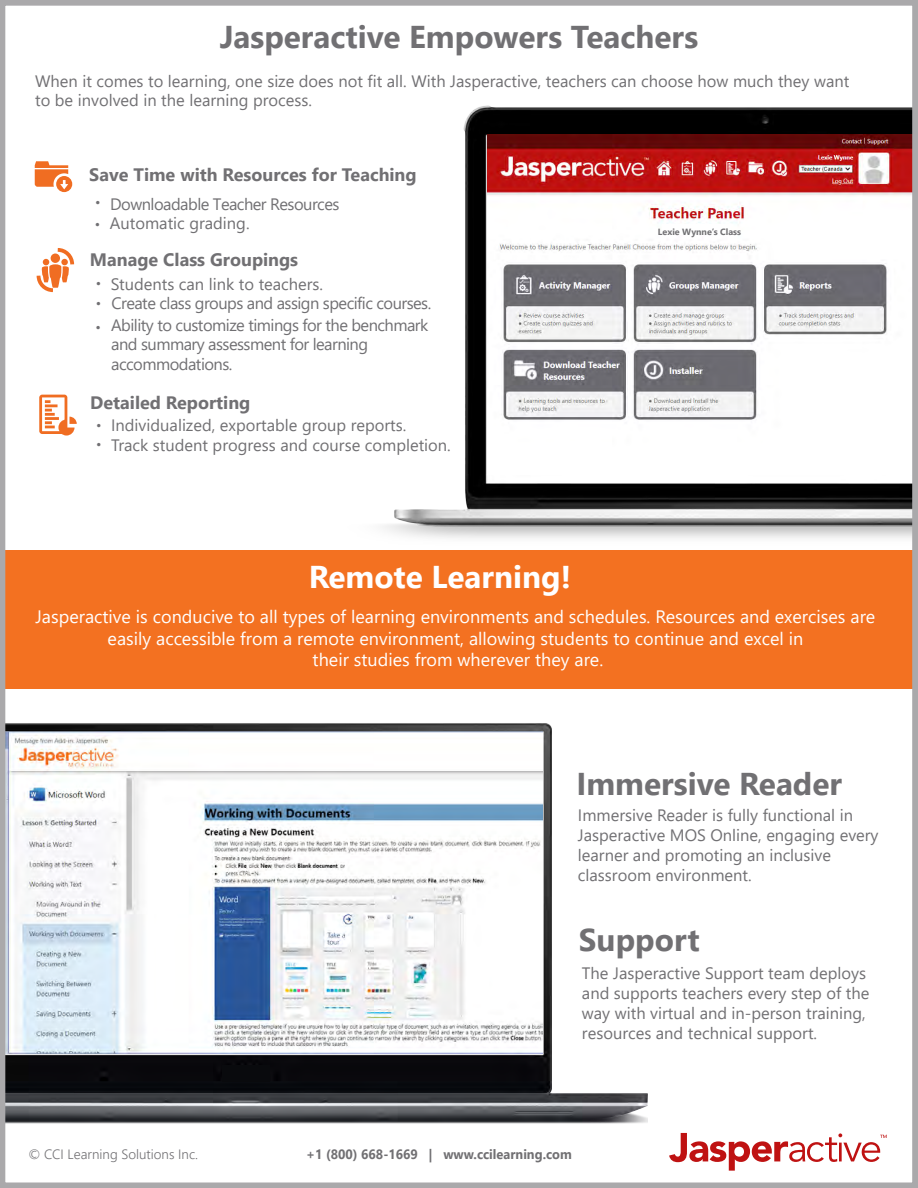
<style>
.page{position:relative;width:918px;height:1188px;background:#fff}
.page>*{position:absolute;margin:0;border:0;box-sizing:border-box;transform-origin:0 0}
.t1{font:700 31.5px "Segoe UI";color:#717073}
.t2{font:700 31.5px "Segoe UI";color:#fff}
.t3{font:18px/21.6px "Segoe UI";color:#fff;text-align:center}
.t4{font:700 18px "Segoe UI";color:#717073}
.t5{font:16.5px/19.8px "Segoe UI";color:#717073}
.t6{font:16.5px/19.8px "Segoe UI";letter-spacing:-.03em;color:#717073}
.t7{font:700 13.5px "Segoe UI";color:#717073;scale:.95 1}
.t8{font:300 13.5px "Segoe UI";color:#717073}
.t9{font:700 9px "Segoe UI";color:#717073}
.s1{font-size:13.5px}
</style>
<div class="page">
<div style="left:0;top:550px;width:916px;height:139px;background:#f37121"></div>
<svg style="left:37px;top:248px;width:37px;height:44px"></svg>
<svg style="left:39px;top:395px;width:38px;height:41px"></svg>
<svg style="left:35px;top:161px;width:37px;height:31px"></svg>
<svg style="left:669px;top:1133px;width:218px;height:38px"></svg>
<img style="left:383px;top:106px;width:528px;height:432px">
<svg style="left:486px;top:145px;width:425px;height:348px"></svg>
<img style="left:487px;top:135px;width:424px;height:340px">
<div style="left:662px;top:224px;width:68px;height:11px;background:#fff"></div>
<img style="left:7px;top:723px;width:640px;height:401px">
<div style="left:0;top:0;width:918px;height:1188px;border:6px solid #aaa9ab"></div>
<div style="left:222px;top:1065px;width:48px;height:16px;background:#090a0d"></div>
<h1 class="t1" style="left:220px;top:7px;width:480px">Jasperactive Empowers Teachers</h1>
<p class="t5" style="left:35px;top:69px;width:816px">When it comes to learning, one size does not fit all. With Jasperactive, teachers can choose how much they want to be involved in the learning process.</p>
<p class="t4" style="left:89px;top:158px;width:329px">Save Time with Resources for Teaching</p>
<p class="t6" style="left:95px;top:192px;width:246px"><sup>•</sup> Downloadable Teacher Resources</p>
<p class="t5" style="left:95px;top:211px;width:156px"><span class="s1">•</span> Automatic grading.</p>
<p class="t4" style="left:90px;top:242px;width:210px">Manage Class Groupings</p>
<p class="t5" style="left:96px;top:272px;width:229px"><span class="s1">•</span> Students can link to teachers.</p>
<p class="t6" style="left:96px;top:292px;width:337px"><span class="s1">•</span> Create class groups and assign specific courses.</p>
<p class="t6" style="left:111px;top:313px;width:319px;text-indent:-16px"><span class="s1">•</span> Ability to customize timings for the benchmark and summary assessment for learning accommodations.</p>
<p class="t4" style="left:90px;top:385px;width:162px">Detailed Reporting</p>
<p class="t5" style="left:96px;top:414px;width:312px"><span class="s1">•</span> Individualized, exportable group reports.</p>
<p class="t5" style="left:96px;top:434px;width:356px"><span class="s1">•</span> Track student progress and course completion.</p>
<p class="t9" style="left:658px;top:223px;width:85px">Lexie Wynne’s Class</p>
<h1 class="t2" style="left:309px;top:548px;width:264px">Remote Learning!</h1>
<p class="t3" style="left:36px;top:604px;width:841px">Jasperactive is conducive to all types of learning environments and schedules. Resources and exercises are easily accessible from a remote environment, allowing students to continue and excel in<br>their studies from wherever they are.</p>
<h1 class="t1" style="left:576px;top:754px;width:267px">Immersive Reader</h1>
<p class="t5" style="left:578px;top:804px;width:302px">Immersive Reader is fully functional in Jasperactive MOS Online, engaging every learner and promoting an inclusive classroom environment.</p>
<h1 class="t1" style="left:579px;top:910px;width:122px">Support</h1>
<p class="t5" style="left:582px;top:962px;width:289px">The Jasperactive Support team deploys and supports teachers every step of the way with virtual and in-person training, resources and technical support.</p>
<p class="t8" style="left:29px;top:1141px;width:171px">© CCI Learning Solutions Inc.</p>
<p class="t7" style="left:306px;top:1141px;width:281px">+1 (800) 668-1669 | www.ccilearning.com</p>
</div>
